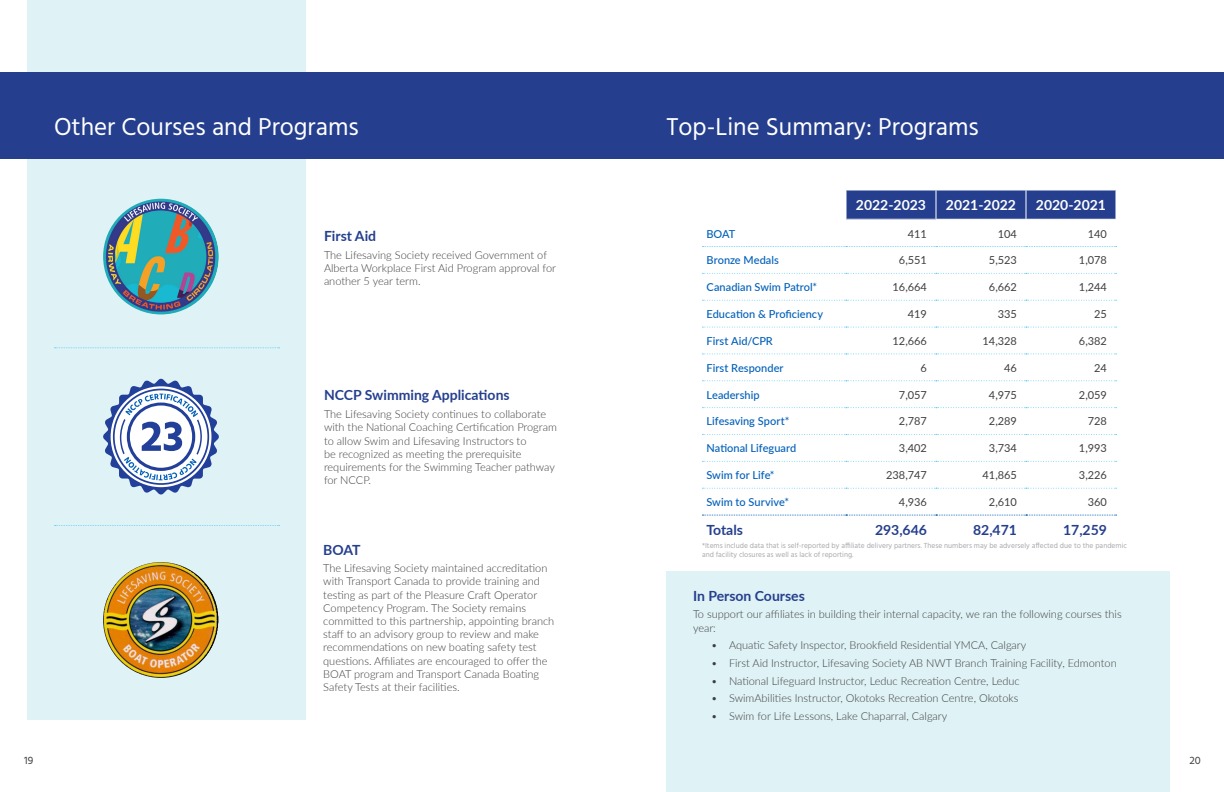
<style>
.page{position:relative;width:1224px;height:792px;background:#fff}
.page>*{position:absolute;margin:0;border:0;box-sizing:border-box;transform-origin:0 0}
.Header_1{font:25px "Hind";color:#fff}
.Paragraph_Style_1{font:700 14px "Lato";color:#253f8e}
.t1{font:700 14px "Lato";color:#fff}
.Chart_Style{font:700 14px "Lato";color:#253f8e}
.Paragraph_Style_1-2{font:300 11px/13.2px "Lato";color:#3e3e3f}
.t2{font:500 11px "Lato";color:#005fb9}
.Chart_Style-2{font:11px "Lato";color:#3e3e3f}
.t3{font:11px "Hind";color:#3e3e3f}
.Page___Style{font:7.5px/9px "Hind";color:#a8a9ad}
</style>
<div class="page">
<div style="left:27px;top:0;width:279px;height:720px;background:#dff2f5"></div>
<div style="left:0;top:72px;width:1224px;height:86px;background:#253f8e"></div>
<svg style="left:55px;top:347px;width:225px;height:1px"></svg>
<svg style="left:103px;top:378px;width:116px;height:117px"></svg>
<svg style="left:55px;top:525px;width:225px;height:1px"></svg>
<img style="left:103px;top:562px;width:116px;height:116px;border-radius:58px">
<img style="left:103px;top:199px;width:116px;height:115px;border-radius:58px">
<div style="left:666px;top:571px;width:504px;height:221px;background:#dff2f5"></div>
<div style="left:846px;top:190px;width:90px;height:29px;background:#253f8e"></div>
<hr style="left:846px;top:190px;width:90px;height:1px;background:#fff">
<svg style="left:846px;top:190px;width:1px;height:29px"></svg>
<svg style="left:936px;top:190px;width:180px;height:29px;background:#2c4592"></svg>
<svg style="left:702px;top:246px;width:415px;height:1px"></svg>
<svg style="left:702px;top:273px;width:415px;height:1px"></svg>
<svg style="left:702px;top:300px;width:415px;height:1px"></svg>
<svg style="left:702px;top:327px;width:415px;height:1px"></svg>
<svg style="left:702px;top:354px;width:415px;height:1px"></svg>
<svg style="left:702px;top:380px;width:415px;height:1px"></svg>
<svg style="left:702px;top:407px;width:415px;height:1px"></svg>
<svg style="left:702px;top:434px;width:415px;height:1px"></svg>
<svg style="left:702px;top:461px;width:415px;height:1px"></svg>
<svg style="left:702px;top:488px;width:415px;height:1px"></svg>
<svg style="left:702px;top:515px;width:415px;height:1px"></svg>
<p class="Header_1" style="left:54px;top:109px;width:306px">Other Courses and Programs</p>
<p class="Header_1" style="left:666px;top:109px;width:314px">Top-Line Summary: Programs</p>
<p class="Paragraph_Style_1" style="left:324px;top:226px;width:54px">First Aid</p>
<p class="Paragraph_Style_1-2" style="left:324px;top:248px;width:234px">The Lifesaving Society received Government of<br>Alberta Workplace First Aid Program approval for another 5 year term.</p>
<p class="Paragraph_Style_1" style="left:324px;top:385px;width:187px">NCCP Swimming Applications</p>
<p class="Paragraph_Style_1-2" style="left:324px;top:407px;width:234px">The Lifesaving Society continues to collaborate with the National Coaching Certification Program to allow Swim and Lifesaving Instructors to<br>be recognized as meeting the prerequisite requirements for the Swimming Teacher pathway for NCCP.</p>
<p class="Paragraph_Style_1" style="left:323px;top:539px;width:39px">BOAT</p>
<p class="Paragraph_Style_1-2" style="left:323px;top:561px;width:233px">The Lifesaving Society maintained accreditation with Transport Canada to provide training and testing as part of the Pleasure Craft Operator Competency Program. The Society remains committed to this partnership, appointing branch staff to an advisory group to review and make recommendations on new boating safety test questions. Affiliates are encouraged to offer the BOAT program and Transport Canada Boating Safety Tests at their facilities.</p>
<p class="t1" style="left:856px;top:195px;width:72px">2022-2023</p>
<p class="t1" style="left:946px;top:195px;width:72px">2021-2022</p>
<p class="t1" style="left:1036px;top:195px;width:72px">2020-2021</p>
<p class="t2" style="left:706px;top:226px;width:30px">BOAT</p>
<p class="Chart_Style-2" style="left:908px;top:226px;width:21px">411</p>
<p class="Chart_Style-2" style="left:998px;top:226px;width:21px">104</p>
<p class="Chart_Style-2" style="left:1088px;top:226px;width:21px">140</p>
<p class="t2" style="left:706px;top:252px;width:74px">Bronze Medals</p>
<p class="Chart_Style-2" style="left:899px;top:253px;width:30px">6,551</p>
<p class="Chart_Style-2" style="left:989px;top:253px;width:30px">5,523</p>
<p class="Chart_Style-2" style="left:1079px;top:253px;width:30px">1,078</p>
<p class="t2" style="left:706px;top:279px;width:112px">Canadian Swim Patrol*</p>
<p class="Chart_Style-2" style="left:893px;top:279px;width:36px">16,664</p>
<p class="Chart_Style-2" style="left:989px;top:279px;width:30px">6,662</p>
<p class="Chart_Style-2" style="left:1079px;top:279px;width:30px">1,244</p>
<p class="t2" style="left:706px;top:306px;width:118px">Education &amp; Proficiency</p>
<p class="Chart_Style-2" style="left:908px;top:306px;width:21px">419</p>
<p class="Chart_Style-2" style="left:998px;top:306px;width:21px">335</p>
<p class="Chart_Style-2" style="left:1094px;top:306px;width:14px">25</p>
<p class="t2" style="left:706px;top:333px;width:68px">First Aid/CPR</p>
<p class="Chart_Style-2" style="left:893px;top:333px;width:36px">12,666</p>
<p class="Chart_Style-2" style="left:983px;top:333px;width:36px">14,328</p>
<p class="Chart_Style-2" style="left:1079px;top:333px;width:30px">6,382</p>
<p class="t2" style="left:706px;top:360px;width:79px">First Responder</p>
<p class="Chart_Style-2" style="left:921px;top:360px;width:8px">6</p>
<p class="Chart_Style-2" style="left:1004px;top:360px;width:14px">46</p>
<p class="Chart_Style-2" style="left:1094px;top:360px;width:14px">24</p>
<p class="t2" style="left:706px;top:387px;width:55px">Leadership</p>
<p class="Chart_Style-2" style="left:899px;top:387px;width:30px">7,057</p>
<p class="Chart_Style-2" style="left:989px;top:387px;width:30px">4,975</p>
<p class="Chart_Style-2" style="left:1079px;top:387px;width:30px">2,059</p>
<p class="t2" style="left:706px;top:414px;width:84px">Lifesaving Sport*</p>
<p class="Chart_Style-2" style="left:899px;top:414px;width:30px">2,787</p>
<p class="Chart_Style-2" style="left:989px;top:414px;width:30px">2,289</p>
<p class="Chart_Style-2" style="left:1088px;top:414px;width:21px">728</p>
<p class="t2" style="left:706px;top:440px;width:91px">National Lifeguard</p>
<p class="Chart_Style-2" style="left:899px;top:440px;width:30px">3,402</p>
<p class="Chart_Style-2" style="left:989px;top:440px;width:30px">3,734</p>
<p class="Chart_Style-2" style="left:1079px;top:440px;width:30px">1,993</p>
<p class="t2" style="left:706px;top:467px;width:70px">Swim for Life*</p>
<p class="Chart_Style-2" style="left:886px;top:467px;width:42px">238,747</p>
<p class="Chart_Style-2" style="left:983px;top:467px;width:36px">41,865</p>
<p class="Chart_Style-2" style="left:1079px;top:467px;width:30px">3,226</p>
<p class="t2" style="left:706px;top:494px;width:84px">Swim to Survive*</p>
<p class="Chart_Style-2" style="left:899px;top:494px;width:30px">4,936</p>
<p class="Chart_Style-2" style="left:989px;top:494px;width:30px">2,610</p>
<p class="Chart_Style-2" style="left:1088px;top:494px;width:21px">360</p>
<p class="Paragraph_Style_1" style="left:706px;top:520px;width:38px">Totals</p>
<p class="Chart_Style" style="left:875px;top:520px;width:53px">293,646</p>
<p class="Chart_Style" style="left:973px;top:520px;width:45px">82,471</p>
<p class="Chart_Style" style="left:1063px;top:520px;width:45px">17,259</p>
<p class="Page___Style" style="left:702px;top:542px;width:426px">*Items include data that is self-reported by affiliate delivery partners. These numbers may be adversely affected due to the pandemic and facility closures as well as lack of reporting.</p>
<p class="Paragraph_Style_1" style="left:693px;top:585px;width:113px">In Person Courses</p>
<p class="Paragraph_Style_1-2" style="left:693px;top:607px;width:430px">To support our affiliates in building their internal capacity, we ran the following courses this year:</p>
<p class="Paragraph_Style_1-2" style="left:711px;top:638px;width:317px">• Aquatic Safety Inspector, Brookfield Residential YMCA, Calgary</p>
<p class="Paragraph_Style_1-2" style="left:711px;top:656px;width:407px">• First Aid Instructor, Lifesaving Society AB NWT Branch Training Facility, Edmonton</p>
<p class="Paragraph_Style_1-2" style="left:711px;top:674px;width:310px">• National Lifeguard Instructor, Leduc Recreation Centre, Leduc</p>
<p class="Paragraph_Style_1-2" style="left:711px;top:691px;width:309px">• SwimAbilities Instructor, Okotoks Recreation Centre, Okotoks</p>
<p class="Paragraph_Style_1-2" style="left:711px;top:709px;width:238px">• Swim for Life Lessons, Lake Chaparral, Calgary</p>
<p class="t3" style="left:24px;top:753px;width:11px">19</p>
<p class="t3" style="left:1189px;top:753px;width:13px">20</p>
</div>
